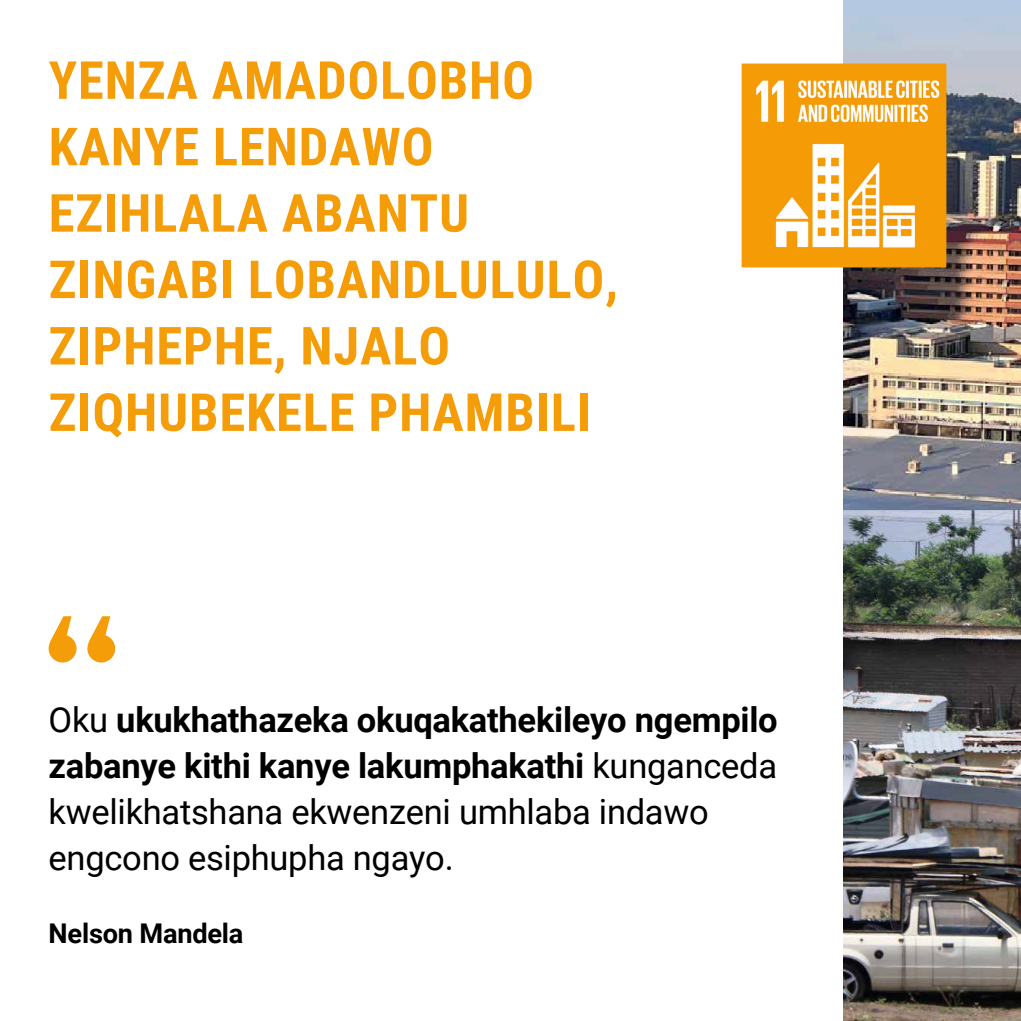
<style>
.page{position:relative;width:1021px;height:1021px;background:#fff}
.page>*{position:absolute;margin:0;border:0;box-sizing:border-box;transform-origin:0 0}
.t1{font:700 52.5px/66.3px "Roboto Condensed";letter-spacing:.015em;color:#f59d08}
.t2{font:34.5px/46.2px "Roboto";letter-spacing:-.005em;color:#000}
.t3{font:700 27.15px "Roboto";letter-spacing:-.01em;color:#000}
.s1{font-weight:700}
</style>
<div class="page">
<svg style="left:49px;top:616px;width:66px;height:46px"></svg>
<img style="left:843px;top:0;width:177px;height:1020px">
<img style="left:741px;top:56px;width:211px;height:219px">
<p class="t1" style="left:49px;top:48px;width:571px">YENZA AMADOLOBHO<br>KANYE LENDAWO<br>EZIHLALA ABANTU<br>ZINGABI LOBANDLULULO,<br>ZIPHEPHE, NJALO<br>ZIQHUBEKELE PHAMBILI</p>
<h1 class="t2" style="left:49px;top:697px;width:730px">Oku <span class="s1">ukukhathazeka okuqakathekileyo ngempilo zabanye kithi kanye lakumphakathi</span> kunganceda kwelikhatshana ekwenzeni umhlaba indawo engcono esiphupha ngayo.</h1>
<p class="t3" style="left:49px;top:917px;width:196px">Nelson Mandela</p>
</div>
